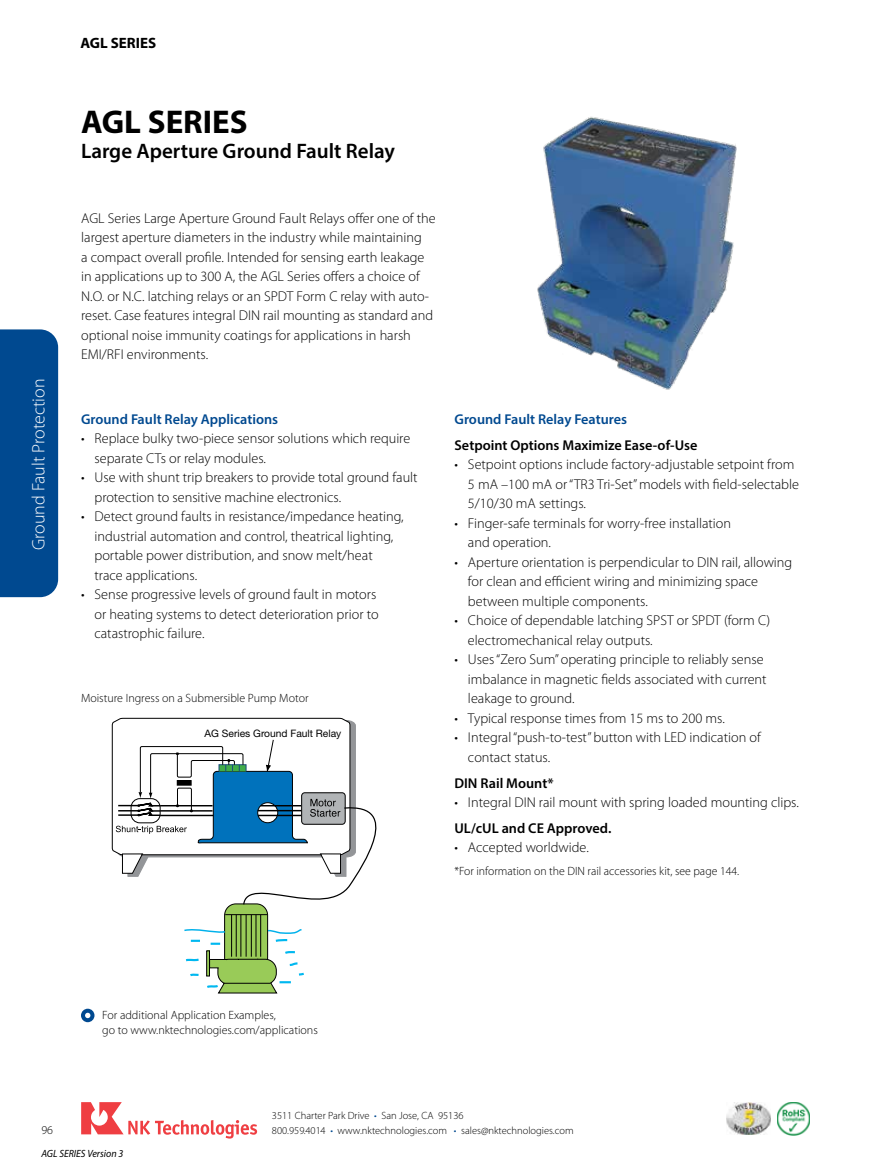
<style>
.page{position:relative;width:891px;height:1175px;background:#fff}
.page>*{position:absolute;margin:0;border:0;box-sizing:border-box;transform-origin:0 0}
.t1{font:700 33px "Myriad Pro";color:#000}
.t2{font:600 21px "Myriad Pro";color:#000}
.t3{font:300 18px "Myriad Pro";color:#fff}
.t4{font:700 15px "Myriad Pro";color:#000}
.t5{font:300 14.25px/19.5px "Myriad Pro";color:#000}
.t6{font:600 14.25px "Myriad Pro";color:#000}
.t7{font:600 14.25px "Myriad Pro";color:#004990}
.t8{font:300 12px/14.4px "Myriad Pro";color:#000}
.t9{font:300 10.5px/15px "Myriad Pro";color:#000}
.t10{font:italic 10.5px "Myriad Pro";color:#000;scale:.95 1}
.t11{font:10.2px "Helvetica Neue";color:#000}
.s1{color:#004990}
</style>
<div class="page">
<div style="left:0;top:329px;width:58px;height:268px;background:#004990"></div>
<svg style="left:81px;top:1102px;width:176px;height:36px"></svg>
<img style="left:726px;top:1102px;width:45px;height:32px">
<img style="left:777px;top:1102px;width:33px;height:33px">
<img style="left:537px;top:116px;width:200px;height:274px">
<svg style="left:225px;top:904px;width:43px;height:65px"></svg>
<div style="left:224px;top:903px;width:44px;height:66px;border:1px solid #000;border-radius:11px"></div>
<hr style="left:260px;top:914px;width:1px;height:42px;background:#000">
<hr style="left:256px;top:914px;width:1px;height:42px;background:#000">
<hr style="left:251px;top:914px;width:1px;height:42px;background:#000">
<hr style="left:246px;top:914px;width:1px;height:42px;background:#000">
<hr style="left:241px;top:914px;width:1px;height:42px;background:#000">
<hr style="left:236px;top:914px;width:1px;height:42px;background:#000">
<hr style="left:231px;top:914px;width:1px;height:42px;background:#000">
<svg style="left:184px;top:928px;width:42px;height:5px"></svg>
<svg style="left:191px;top:939px;width:9px;height:2px"></svg>
<svg style="left:211px;top:942px;width:9px;height:2px"></svg>
<svg style="left:266px;top:928px;width:36px;height:15px"></svg>
<svg style="left:185px;top:950px;width:119px;height:43px"></svg>
<svg style="left:112px;top:717px;width:265px;height:205px"></svg>
<div style="left:81px;top:1008px;width:13px;height:14px;background:#004990;border-radius:50%"></div>
<svg style="left:85px;top:1012px;width:5px;height:6px"></svg>
<p class="t4" style="left:80px;top:33px;width:77px">AGL SERIES</p>
<h1 class="t1" style="left:81px;top:100px;width:168px">AGL SERIES</h1>
<h2 class="t2" style="left:81px;top:138px;width:316px">Large Aperture Ground Fault Relay</h2>
<p class="t3" style="left:28px;top:550px;width:173px;rotate:-90deg">Ground Fault Protection</p>
<p class="t5" style="left:81px;top:208px;width:356px">AGL Series Large Aperture Ground Fault Relays offer one of the largest aperture diameters in the industry while maintaining<br>a compact overall profile. Intended for sensing earth leakage in applications up to 300 A, the AGL Series offers a choice of N.O. or N.C. latching relays or an SPDT Form C relay with auto&shy;reset. Case features integral DIN rail mounting as standard and optional noise immunity coatings for applications in harsh EMI/RFI environments.</p>
<p class="t7" style="left:81px;top:410px;width:199px">Ground Fault Relay Applications</p>
<p class="t5" style="left:94px;top:429px;width:317px;text-indent:-13px">• Replace bulky two-piece sensor solutions which require separate CTs or relay modules.</p>
<p class="t5" style="left:94px;top:468px;width:325px;text-indent:-13px">• Use with shunt trip breakers to provide total ground fault protection to sensitive machine electronics.</p>
<p class="t5" style="left:94px;top:507px;width:311px;text-indent:-13px">• Detect ground faults in resistance/impedance heating, industrial automation and control, theatrical lighting, portable power distribution, and snow melt/heat trace applications.</p>
<p class="t5" style="left:94px;top:585px;width:286px;text-indent:-13px">• Sense progressive levels of ground fault in motors or heating systems to detect deterioration prior to catastrophic failure.</p>
<p class="t8" style="left:81px;top:691px;width:229px">Moisture Ingress on a Submersible Pump Motor</p>
<p class="t11" style="left:205px;top:727px;width:138px">AG Series Ground Fault Relay</p>
<p class="t7" style="left:454px;top:410px;width:174px">Ground Fault Relay Features</p>
<p class="t6" style="left:454px;top:436px;width:244px">Setpoint Options Maximize Ease-of-Use</p>
<p class="t5" style="left:468px;top:454px;width:333px;text-indent:-13px">• Setpoint options include factory-adjustable setpoint from<br>5 mA –100 mA or “TR3 Tri-Set” models with field-selectable<br>5/10/30 mA settings.</p>
<p class="t5" style="left:468px;top:513px;width:265px;text-indent:-13px">• Finger-safe terminals for worry-free installation and operation.</p>
<p class="t5" style="left:468px;top:552px;width:326px;text-indent:-13px">• Aperture orientation is perpendicular to DIN rail, allowing for clean and efficient wiring and minimizing space between multiple components.</p>
<p class="t5" style="left:468px;top:610px;width:304px;text-indent:-13px">• Choice of dependable latching SPST or SPDT (form C) electromechanical relay outputs.</p>
<p class="t5" style="left:468px;top:649px;width:300px;text-indent:-13px">• Uses “Zero Sum” operating principle to reliably sense imbalance in magnetic fields associated with current leakage to ground.</p>
<p class="t5" style="left:454px;top:708px;width:272px">• Typical response times from 15 ms to 200 ms.</p>
<p class="t5" style="left:468px;top:727px;width:294px;text-indent:-13px">• Integral “push-to-test” button with LED indication of contact status.</p>
<p class="t6" style="left:454px;top:773px;width:101px">DIN Rail Mount*</p>
<p class="t5" style="left:454px;top:792px;width:346px">• Integral DIN rail mount with spring loaded mounting clips.</p>
<p class="t6" style="left:454px;top:819px;width:158px">UL/cUL and CE Approved.</p>
<p class="t5" style="left:454px;top:837px;width:136px">• Accepted worldwide.</p>
<p class="t8" style="left:454px;top:864px;width:286px">*For information on the DIN rail accessories kit, see page 144.</p>
<p class="t8" style="left:41px;top:1123px;width:13px">96</p>
<p class="t8" style="left:102px;top:1007px;width:217px">For additional Application Examples,<br>go to www.nktechnologies.com/applications</p>
<p class="t9" style="left:272px;top:1108px;width:303px">3511 Charter Park Drive <span class="s1">•</span> San Jose, CA 95136<br>800.959.4014 <span class="s1">•</span> www.nktechnologies.com <span class="s1">•</span> sales@nktechnologies.com</p>
<p class="t10" style="left:41px;top:1146px;width:88px">AGL SERIES Version 3</p>
</div>
